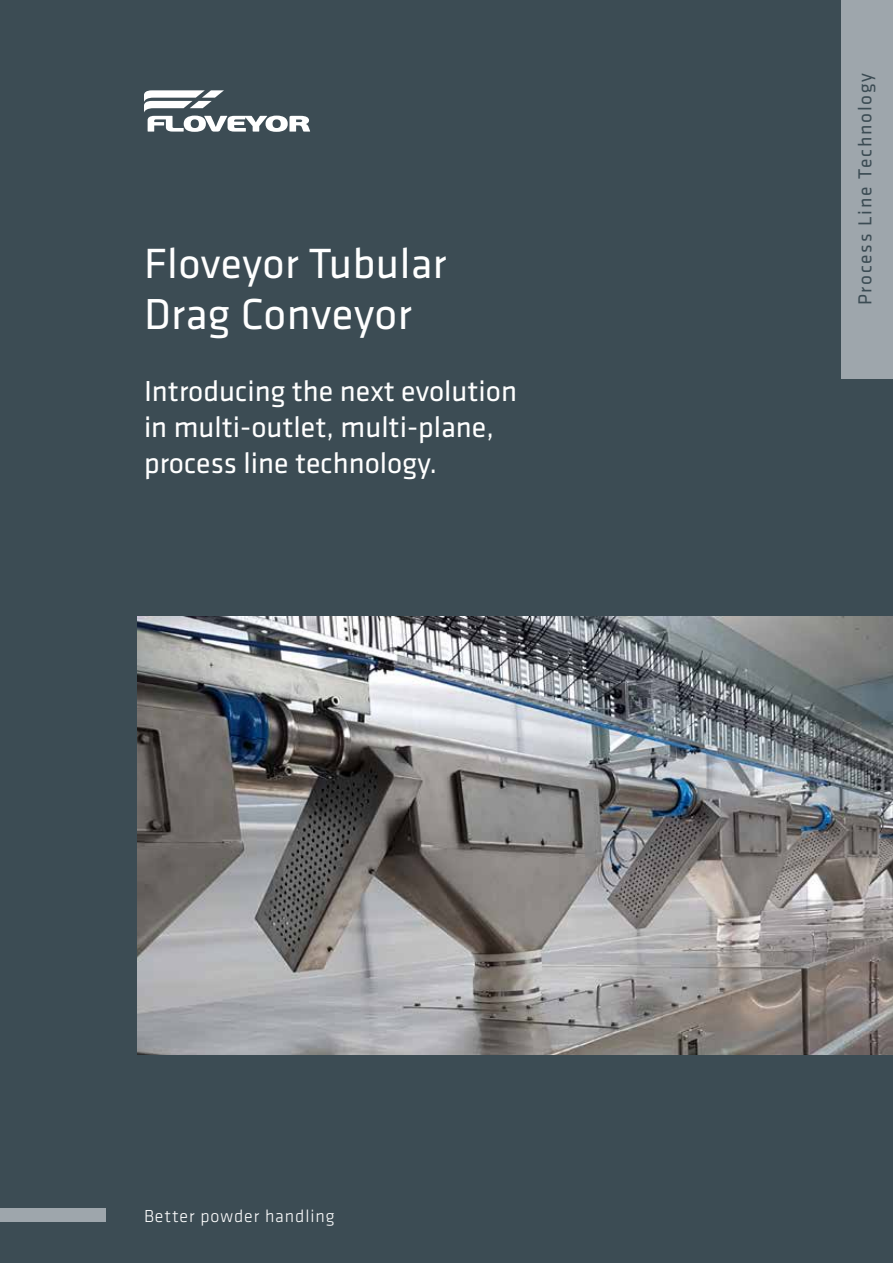
<style>
.page{position:relative;width:893px;height:1263px;background:#3c4c54}
.page>*{position:absolute;margin:0;border:0;box-sizing:border-box;transform-origin:0 0}
.t1{font:45px "Klavika";letter-spacing:.01em;color:#fff}
.t2{font:43.8px "Klavika";letter-spacing:.01em;color:#fff}
.t3{font:30px/36px "Klavika";color:#fff}
.t4{font:19.5px "Klavika";letter-spacing:.09em;color:#3c4c54}
.t5{font:300 18px "Klavika";letter-spacing:.05em;color:#fff}
</style>
<div class="page">
<div style="left:842px;top:0;width:51px;height:378px;background:#9ea6ac"></div>
<svg style="left:144px;top:90px;width:166px;height:42px"></svg>
<div style="left:0;top:1209px;width:105px;height:13px;background:#9ea6ac"></div>
<img style="left:138px;top:617px;width:755px;height:438px">
<h2 class="t2" style="left:144px;top:235px;width:304px">Floveyor Tubular</h2>
<h1 class="t1" style="left:144px;top:285px;width:269px">Drag Conveyor</h1>
<p class="t3" style="left:144px;top:372px;width:375px">Introducing the next evolution in multi-outlet, multi-plane, process line technology.</p>
<p class="t5" style="left:144px;top:1206px;width:192px">Better powder handling</p>
<p class="t4" style="left:852px;top:305px;width:234px;rotate:-90deg">Process Line Technology</p>
</div>
